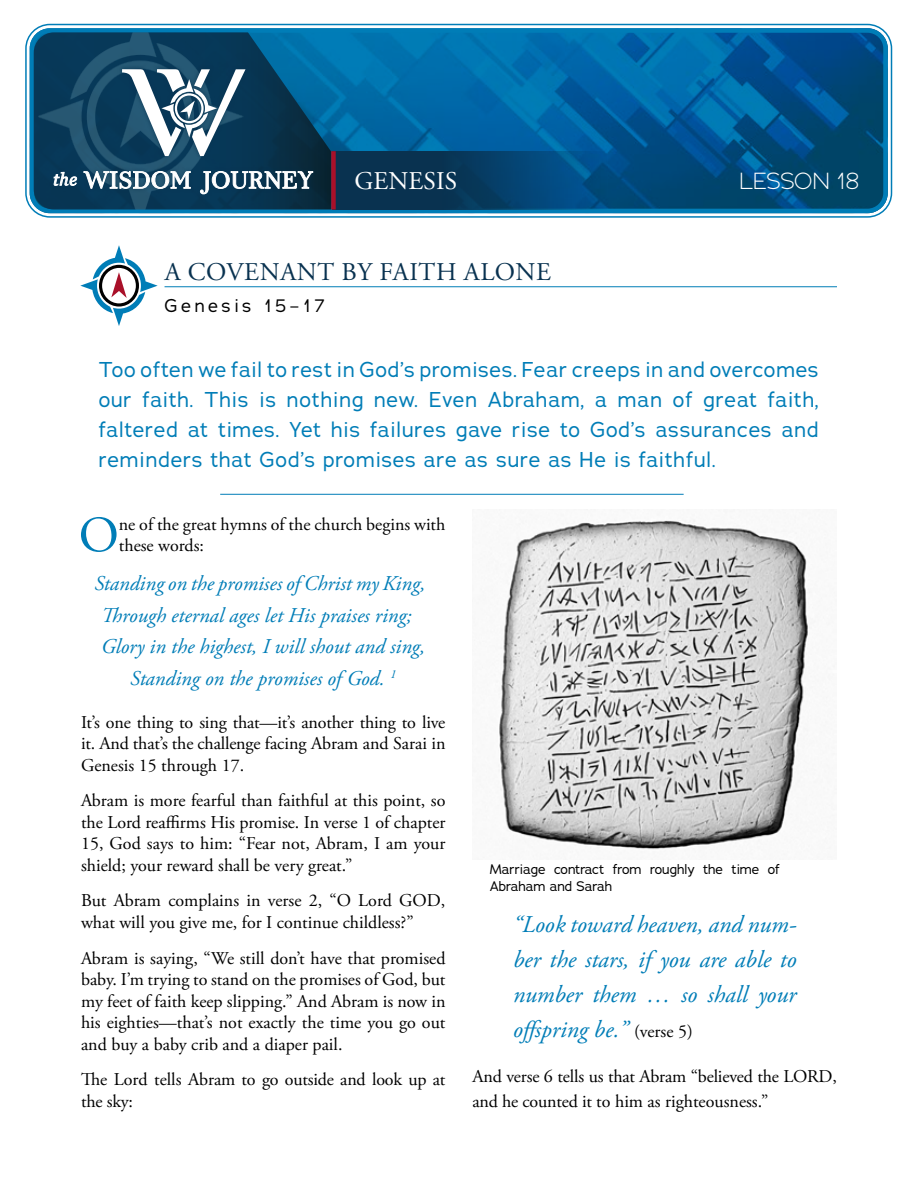
<style>
.page{position:relative;width:918px;height:1188px;background:#fff}
.page>*{position:absolute;margin:0;border:0;box-sizing:border-box;transform-origin:0 0}
.t1{font:50.55px "Adobe Garamond Pro";color:#007db7}
.t2{font:25.5px "Adobe Garamond Pro";letter-spacing:.025em;color:#093250}
.t3{font:25.5px "Adobe Garamond Pro";letter-spacing:.005em;color:#fff}
.t4{font:italic 24px/35px "Adobe Garamond Pro";color:#007db7;text-align:justify}
.t5{font:300 23.25px "Adrianna";letter-spacing:.005em;color:#fff}
.t6{font:21px/30px "Adrianna";letter-spacing:.04em;color:#007db7;text-align:justify}
.t7{font:italic 21px/31.8px "Adobe Garamond Pro";color:#007db7;text-align:center}
.t8{font:18px/21.6px "Adobe Garamond Pro";color:#000}
.t9{font:18px "Adrianna";letter-spacing:.2em;color:#000}
.t10{font:13.5px/16.2px "Adrianna";color:#000}
.s1{font-style:normal;font-size:18px;color:#000}
</style>
<div class="page">
<hr style="left:165px;top:286px;width:672px;height:1px;background:#007db7">
<hr style="left:220px;top:494px;width:464px;height:1px;background:#007db7">
<svg style="left:80px;top:245px;width:78px;height:81px"></svg>
<img style="left:498px;top:520px;width:312px;height:330px">
<img style="left:30px;top:28px;width:858px;height:185px">
<div style="left:25px;top:24px;width:867px;height:194px;border:2px solid #007db7;border-radius:24px"></div>
<div style="left:30px;top:28px;width:858px;height:185px;border:4px solid #007db7;border-radius:18px"></div>
<svg style="left:336px;top:151px;width:513px;height:59px;background:#03436e"></svg>
<svg style="left:34px;top:32px;width:297px;height:178px;background:#04537d"></svg>
<img style="left:38px;top:32px;width:206px;height:178px">
<div style="left:50px;top:65px;width:267px;height:133px;background:#07314e;opacity:.78"></div>
<svg style="left:54px;top:172px;width:23px;height:14px"></svg>
<svg style="left:83px;top:171px;width:108px;height:18px"></svg>
<svg style="left:200px;top:171px;width:113px;height:23px"></svg>
<svg style="left:122px;top:69px;width:124px;height:87px"></svg>
<div style="left:331px;top:151px;width:5px;height:59px;background:#a91029"></div>
<h2 class="t3" style="left:354px;top:165px;width:104px">GENESIS</h2>
<p class="t5" style="left:740px;top:166px;width:121px">LESSON 18</p>
<h2 class="t2" style="left:165px;top:257px;width:388px">A COVENANT BY FAITH ALONE</h2>
<p class="t9" style="left:165px;top:294px;width:162px">Genesis 15–17</p>
<p class="t6" style="left:99px;top:354px;width:722px">Too often we fail to rest in God’s promises. Fear creeps in and overcomes our faith. This is nothing new. Even Abraham, a man of great faith, faltered at times. Yet his failures gave rise to God’s assurances and reminders that God’s promises are as sure as He is faithful.</p>
<h1 class="t1" style="left:79px;top:505px;width:42px">O</h1>
<p class="t8" style="left:119px;top:514px;width:328px">ne of the great hymns of the church begins with these words:</p>
<p class="t7" style="left:94px;top:568px;width:332px">Standing on the promises of Christ my King, Through eternal ages let His praises ring; Glory in the highest, I will shout and sing, Standing on the promises of God. <sup>1</sup></p>
<p class="t8" style="left:81px;top:712px;width:366px;text-align:justify">It’s one thing to sing that—it’s another thing to live it. And that’s the challenge facing Abram and Sarai in Genesis 15 through 17.</p>
<p class="t8" style="left:81px;top:790px;width:366px;text-align:justify">Abram is more fearful than faithful at this point, so the Lord reaffirms His promise. In verse 1 of chapter 15, God says to him: “Fear not, Abram, I am your shield; your reward shall be very great.”</p>
<p class="t8" style="left:81px;top:891px;width:366px">But Abram complains in verse 2, “O Lord GOD, what will you give me, for I continue childless?”</p>
<p class="t8" style="left:81px;top:948px;width:366px;text-align:justify">Abram is saying, “We still don’t have that promised baby. I’m trying to stand on the promises of God, but my feet of faith keep slipping.” And Abram is now in his eighties—that’s not exactly the time you go out and buy a baby crib and a diaper pail.</p>
<p class="t8" style="left:81px;top:1070px;width:366px">The Lord tells Abram to go outside and look up at the sky:</p>
<p class="t10" style="left:490px;top:861px;width:292px">Marriage contract from roughly the time of<br>Abraham and Sarah</p>
<h3 class="t4" style="left:513px;top:907px;width:285px">“Look toward heaven, and num&shy;ber the stars, if you are able to number them … so shall your offspring be.” <span class="s1">(verse 5)</span></h3>
<p class="t8" style="left:472px;top:1064px;width:366px;line-height:25px">And verse 6 tells us that Abram “believed the LORD, and he counted it to him as righteousness.”</p>
</div>
